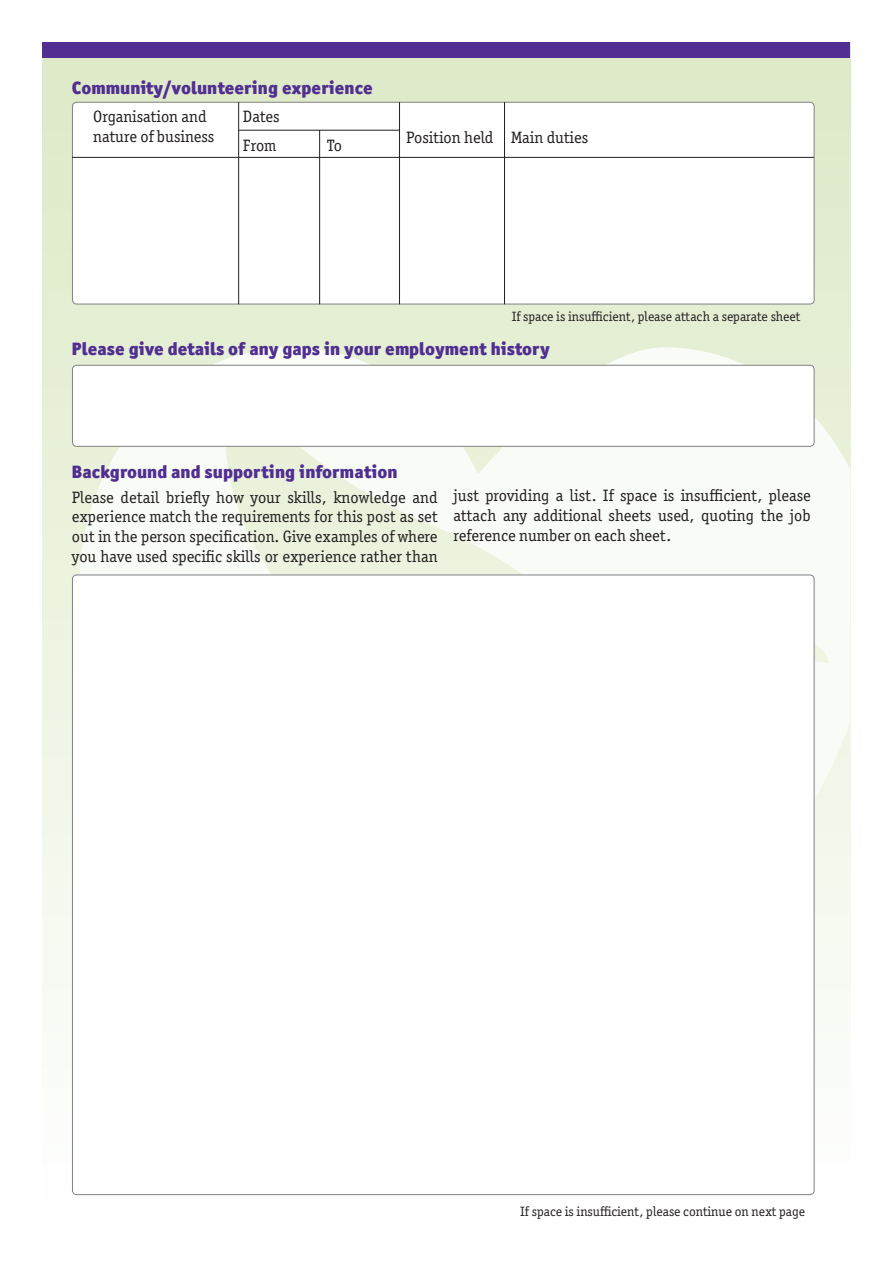
<style>
.page{position:relative;width:893px;height:1263px;background:#fff}
.page>*{position:absolute;margin:0;border:0;box-sizing:border-box;transform-origin:0 0}
.subhead{font:900 18px "Officina Sans ITC Std";color:#502e92}
.body{font:16.5px/19.8px "Officina Serif ITC Std";color:#231f20;text-align:justify}
.subhead-2{font:13.5px "Officina Serif ITC Std";color:#231f20}
</style>
<div class="page">
<div style="left:43px;top:43px;width:807px;height:1166px;background:linear-gradient(to bottom,#dce9c6,#fefefd)"></div>
<div style="left:43px;top:43px;width:807px;height:15px;background:#502e92"></div>
<svg style="left:79px;top:347px;width:771px;height:712px;fill:#f9fbf6"></svg>
<div style="left:72px;top:102px;width:742px;height:202px;background:#fff;border-radius:4px"></div>
<div style="left:72px;top:102px;width:742px;height:202px;border:1px solid #808285;border-radius:4px"></div>
<div style="left:72px;top:575px;width:742px;height:619px;background:#fff;border-radius:4px"></div>
<div style="left:72px;top:365px;width:742px;height:81px;background:#fff;border-radius:4px"></div>
<div style="left:72px;top:365px;width:742px;height:81px;border:1px solid #808285;border-radius:4px"></div>
<hr style="left:238px;top:102px;width:1px;height:202px;background:#231f20">
<hr style="left:319px;top:130px;width:1px;height:174px;background:#231f20">
<hr style="left:239px;top:130px;width:161px;height:1px;background:#231f20">
<hr style="left:399px;top:102px;width:1px;height:202px;background:#231f20">
<hr style="left:504px;top:102px;width:1px;height:202px;background:#231f20">
<hr style="left:72px;top:157px;width:742px;height:1px;background:#231f20">
<p class="subhead" style="left:72px;top:76px;width:302px">Community/volunteering experience</p>
<p class="body" style="left:93px;top:107px;width:115px">Organisation and</p>
<p class="body" style="left:243px;top:107px;width:38px">Dates</p>
<p class="body" style="left:93px;top:126px;width:123px">nature of business</p>
<p class="body" style="left:243px;top:135px;width:35px">From</p>
<p class="body" style="left:327px;top:135px;width:16px">To</p>
<p class="body" style="left:406px;top:128px;width:184px">Position held Main duties</p>
<p class="subhead-2" style="left:512px;top:309px;width:290px">If space is insufficient, please attach a separate sheet</p>
<p class="subhead" style="left:72px;top:337px;width:479px">Please give details of any gaps in your employment history</p>
<p class="subhead" style="left:72px;top:460px;width:327px">Background and supporting information</p>
<p class="body" style="left:72px;top:487px;width:367px">Please detail briefly how your skills, knowledge and experience match the requirements for this post as set out in the person specification. Give examples of where you have used specific skills or experience rather than</p>
<p class="body" style="left:454px;top:486px;width:359px">just providing a list. If space is insufficient, please attach any additional sheets used, quoting the job reference number on each sheet.</p>
<p class="subhead-2" style="left:520px;top:1204px;width:286px">If space is insufficient, please continue on next page</p>
</div>
